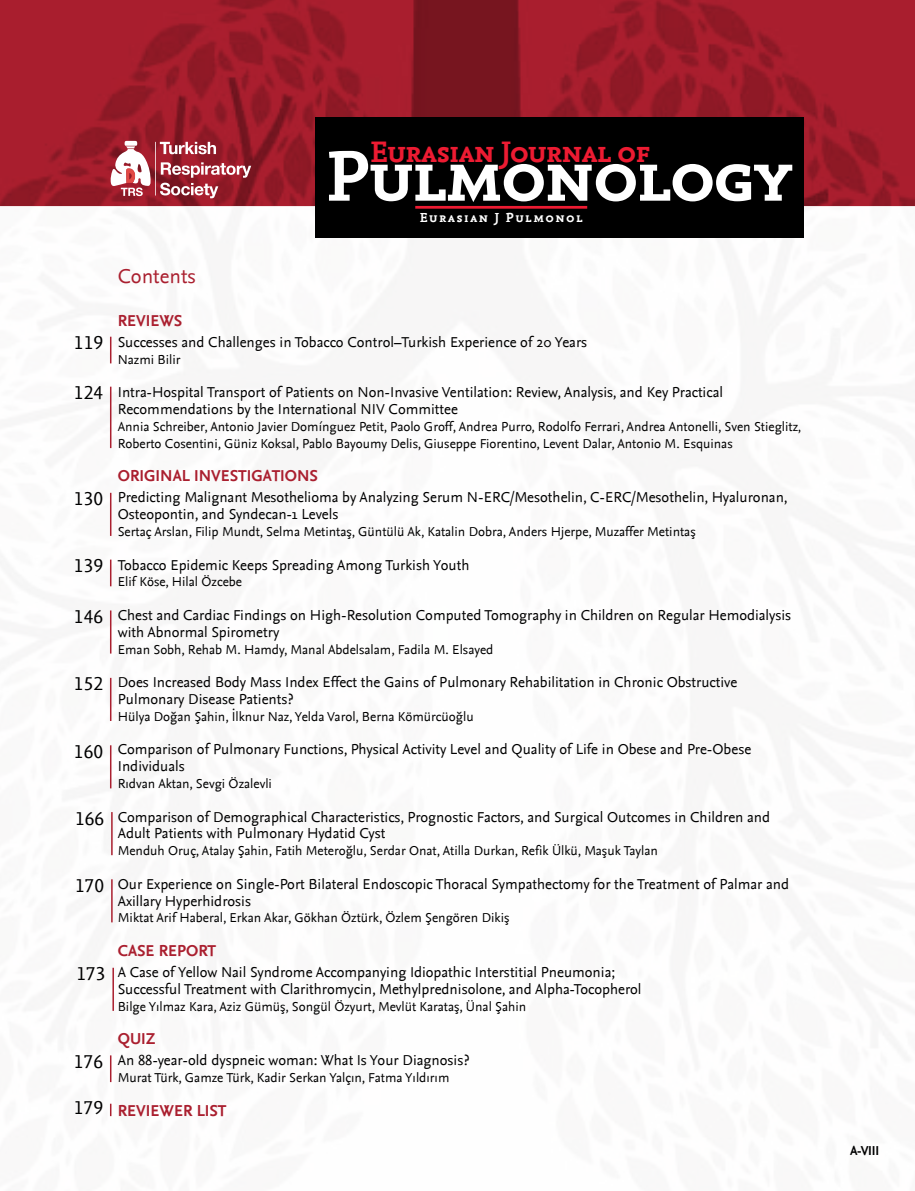
<style>
.page{position:relative;width:915px;height:1191px;background:#fff}
.page>*{position:absolute;margin:0;border:0;box-sizing:border-box;transform-origin:0 0}
.t1{font:75px "Nexus Mix Bold SC";letter-spacing:-.04em;color:#fff}
.t2{font:31.05px "Nexus Mix Bold SC";letter-spacing:-.04em;color:#ed1b32}
.t3{font:21px "Nexus Sans";color:#aa1f2f}
.t4{font:19.5px "Nexus Mix TF";color:#000}
.t5{font:700 16.5px "Nexus Sans";color:#aa1f2f}
.t6{font:15px/16.8px "Nexus Sans";color:#000}
.t7{font:13.8px "Nexus Mix Bold SC";letter-spacing:.1em;color:#fff}
.t8{font:13.5px/16.8px "Nexus Sans";color:#000}
.t9{font:700 13.5px "Nexus Sans";color:#000}
</style>
<div class="page">
<img style="left:0;top:0;width:914px;height:206px">
<hr style="left:110px;top:387px;width:1px;height:61px;background:#aa1f2f">
<svg style="left:110px;top:337px;width:1px;height:26px"></svg>
<svg style="left:110px;top:559px;width:1px;height:27px"></svg>
<svg style="left:110px;top:1055px;width:1px;height:27px"></svg>
<svg style="left:110px;top:1103px;width:1px;height:13px"></svg>
<hr style="left:110px;top:493px;width:1px;height:43px;background:#aa1f2f">
<hr style="left:110px;top:610px;width:1px;height:43px;background:#aa1f2f">
<hr style="left:110px;top:678px;width:1px;height:43px;background:#aa1f2f">
<hr style="left:110px;top:745px;width:1px;height:43px;background:#aa1f2f">
<hr style="left:111px;top:812px;width:2px;height:43px;background:#aa1f2f">
<hr style="left:111px;top:879px;width:2px;height:43px;background:#aa1f2f">
<hr style="left:112px;top:967px;width:2px;height:43px;background:#aa1f2f">
<svg style="left:110px;top:141px;width:141px;height:57px"></svg>
<div style="left:315px;top:118px;width:488px;height:120px;background:#000"></div>
<hr style="left:415px;top:206px;width:172px;height:3px;background:#ed1b32">
<h2 class="t2" style="left:370px;top:134px;width:281px">Eurasıan Journal of</h2>
<h1 class="t1" style="left:326px;top:132px;width:468px">Pulmonology</h1>
<p class="t7" style="left:419px;top:209px;width:164px">Eurasian J Pulmonol</p>
<h3 class="t4" style="left:74px;top:331px;width:31px">119</h3>
<h3 class="t4" style="left:74px;top:381px;width:31px">124</h3>
<h3 class="t4" style="left:74px;top:487px;width:31px">130</h3>
<h3 class="t4" style="left:74px;top:554px;width:31px">139</h3>
<h3 class="t4" style="left:74px;top:605px;width:31px">146</h3>
<h3 class="t4" style="left:74px;top:672px;width:31px">152</h3>
<h3 class="t4" style="left:74px;top:739px;width:31px">160</h3>
<h3 class="t4" style="left:75px;top:806px;width:31px">166</h3>
<h3 class="t4" style="left:75px;top:873px;width:31px">170</h3>
<h3 class="t4" style="left:76px;top:962px;width:31px">173</h3>
<h3 class="t4" style="left:74px;top:1049px;width:31px">176</h3>
<h3 class="t4" style="left:74px;top:1096px;width:31px">179</h3>
<h3 class="t3" style="left:118px;top:264px;width:80px">Contents</h3>
<p class="t5" style="left:118px;top:310px;width:66px">REVIEWS</p>
<p class="t6" style="left:118px;top:333px;width:471px">Successes and Challenges in Tobacco Control–Turkish Experience of 20 Years</p>
<p class="t8" style="left:118px;top:351px;width:64px">Nazmi Bilir</p>
<p class="t6" style="left:118px;top:384px;width:606px">Intra-Hospital Transport of Patients on Non-Invasive Ventilation: Review, Analysis, and Key Practical<br>Recommendations by the International NIV Committee</p>
<p class="t8" style="left:118px;top:418px;width:684px">Annia Schreiber, Antonio Javier Domínguez Petit, Paolo Groff, Andrea Purro, Rodolfo Ferrari, Andrea Antonelli, Sven Stieglitz,<br>Roberto Cosentini, Güniz Koksal, Pablo Bayoumy Delis, Giuseppe Fiorentino, Levent Dalar, Antonio M. Esquinas</p>
<p class="t5" style="left:118px;top:466px;width:202px">ORIGINAL INVESTIGATIONS</p>
<p class="t6" style="left:118px;top:489px;width:671px">Predicting Malignant Mesothelioma by Analyzing Serum N-ERC/Mesothelin, C-ERC/Mesothelin, Hyaluronan,<br>Osteopontin, and Syndecan-1 Levels</p>
<p class="t8" style="left:118px;top:523px;width:579px">Sertaç Arslan, Filip Mundt, Selma Metintaş, Güntülü Ak, Katalin Dobra, Anders Hjerpe, Muzaffer Metintaş</p>
<p class="t6" style="left:118px;top:556px;width:353px">Tobacco Epidemic Keeps Spreading Among Turkish Youth</p>
<p class="t8" style="left:118px;top:573px;width:126px">Elif Köse, Hilal Özcebe</p>
<p class="t6" style="left:118px;top:606px;width:674px">Chest and Cardiac Findings on High-Resolution Computed Tomography in Children on Regular Hemodialysis with Abnormal Spirometry</p>
<p class="t8" style="left:118px;top:640px;width:377px">Eman Sobh, Rehab M. Hamdy, Manal Abdelsalam, Fadila M. Elsayed</p>
<p class="t6" style="left:118px;top:674px;width:621px">Does Increased Body Mass Index Effect the Gains of Pulmonary Rehabilitation in Chronic Obstructive<br>Pulmonary Disease Patients?</p>
<p class="t8" style="left:118px;top:708px;width:357px">Hülya Doğan Şahin, İlknur Naz, Yelda Varol, Berna Kömürcüoğlu</p>
<p class="t6" style="left:118px;top:741px;width:634px">Comparison of Pulmonary Functions, Physical Activity Level and Quality of Life in Obese and Pre-Obese<br>Individuals</p>
<p class="t8" style="left:118px;top:775px;width:156px">Rıdvan Aktan, Sevgi Özalevli</p>
<p class="t6" style="left:118px;top:808px;width:653px">Comparison of Demographical Characteristics, Prognostic Factors, and Surgical Outcomes in Children and<br>Adult Patients with Pulmonary Hydatid Cyst</p>
<p class="t8" style="left:118px;top:842px;width:541px">Menduh Oruç, Atalay Şahin, Fatih Meteroğlu, Serdar Onat, Atilla Durkan, Refik Ülkü, Maşuk Taylan</p>
<p class="t6" style="left:118px;top:875px;width:672px">Our Experience on Single-Port Bilateral Endoscopic Thoracal Sympathectomy for the Treatment of Palmar and<br>Axillary Hyperhidrosis</p>
<p class="t8" style="left:118px;top:909px;width:393px">Miktat Arif Haberal, Erkan Akar, Gökhan Öztürk, Özlem Şengören Dikiş</p>
<p class="t5" style="left:118px;top:940px;width:100px">CASE REPORT</p>
<p class="t6" style="left:118px;top:963px;width:525px">A Case of Yellow Nail Syndrome Accompanying Idiopathic Interstitial Pneumonia;<br>Successful Treatment with Clarithromycin, Methylprednisolone, and Alpha-Tocopherol</p>
<p class="t8" style="left:118px;top:997px;width:410px">Bilge Yılmaz Kara, Aziz Gümüş, Songül Özyurt, Mevlüt Karataş, Ünal Şahin</p>
<p class="t5" style="left:118px;top:1029px;width:40px">QUIZ</p>
<p class="t6" style="left:118px;top:1052px;width:353px">An 88-year-old dyspneic woman: What Is Your Diagnosis?</p>
<p class="t8" style="left:118px;top:1069px;width:333px">Murat Türk, Gamze Türk, Kadir Serkan Yalçın, Fatma Yıldırım</p>
<p class="t5" style="left:118px;top:1100px;width:110px">REVIEWER LIST</p>
<p class="t9" style="left:849px;top:1142px;width:31px">A-VIII</p>
</div>
